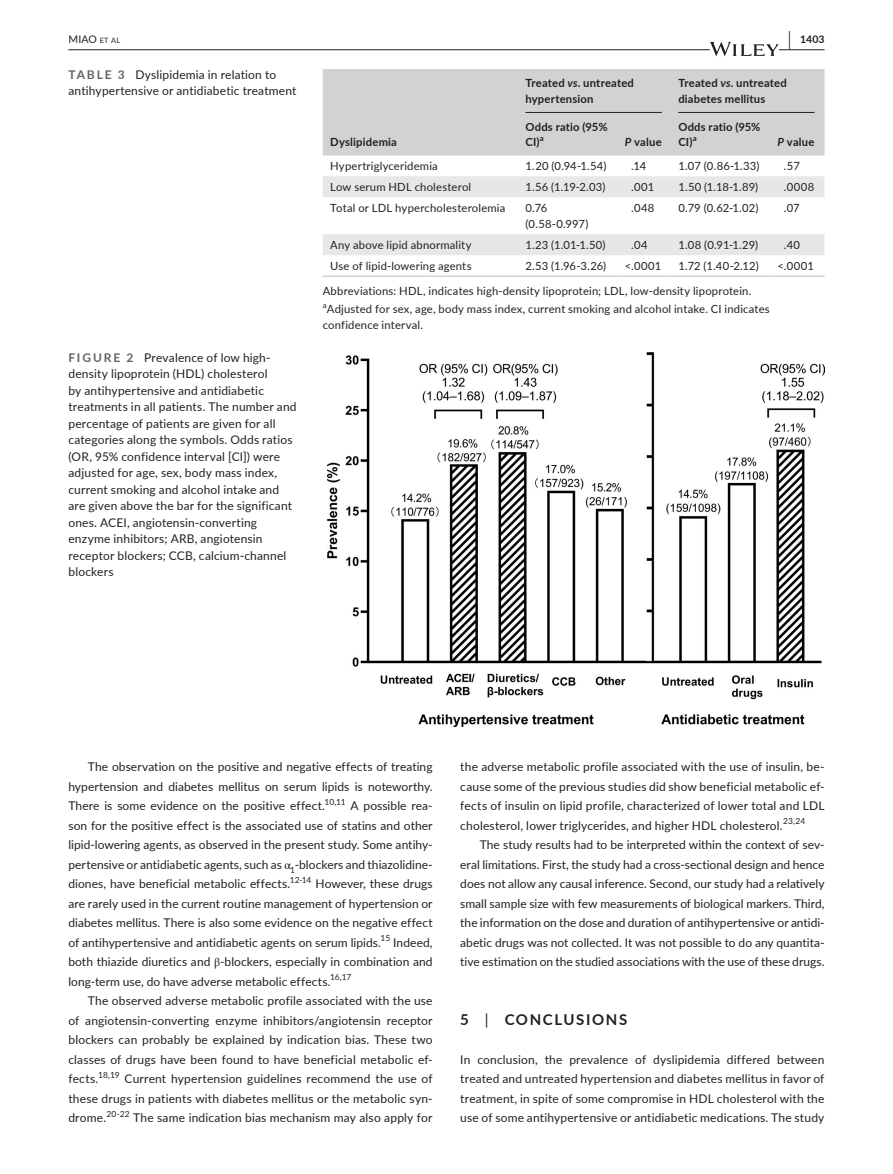
<style>
.page{position:relative;width:893px;height:1174px;background:#fff}
.page>*{position:absolute;margin:0;border:0;box-sizing:border-box;transform-origin:0 0}
.t1{font:700 15px "Lato";letter-spacing:.11em;color:#231f20}
.t2{font:12px/19.5px "Lato";letter-spacing:.01em;color:#231f20;text-align:justify}
.t3{font:11.25px/15.8px "Lato";letter-spacing:.015em;color:#231f20}
.t4{font:700 11.25px/15.8px "Lato";letter-spacing:.015em;color:#231f20}
.t5{font:10.5px "Lato";color:#231f20}
.t6{font:700 10.5px "Lato";color:#231f20}
.t7{font:8.4px "Lato";letter-spacing:-.015em;color:#231f20}
.t8{font:700 7.8px "Lato";color:#231f20}
.t9{font:7.8px "Lato";color:#231f20}
.s1{font-size:7.35px}
.s2{font-size:19.5px}
.s3{font-weight:700;color:#636366}
.s4{font-style:italic}
.s5{font-family:"STIX"}
.s6{font-weight:400}
</style>
<div class="page">
<hr style="left:68px;top:49px;width:756px;height:1px;background:#231f20">
<svg style="left:710px;top:42px;width:69px;height:14px"></svg>
<div style="left:323px;top:69px;width:501px;height:87px;background:#d1d2d4"></div>
<svg style="left:323px;top:176px;width:501px;height:79px"></svg>
<hr style="left:323px;top:275px;width:195px;height:2px;background:#d1d2d4">
<hr style="left:518px;top:275px;width:99px;height:2px;background:#d1d2d4">
<hr style="left:617px;top:275px;width:54px;height:2px;background:#d1d2d4">
<hr style="left:671px;top:275px;width:99px;height:2px;background:#d1d2d4">
<hr style="left:770px;top:275px;width:54px;height:2px;background:#d1d2d4">
<hr style="left:525px;top:112px;width:137px;height:1px;background:#231f20">
<hr style="left:678px;top:112px;width:136px;height:1px;background:#231f20">
<img style="left:327px;top:352px;width:497px;height:374px">
<p class="t5" style="left:68px;top:31px;width:53px">MIAO <span class="s1">et al</span></p>
<p class="t6" style="left:789px;top:31px;width:37px"><span class="s2">|</span> 1403</p>
<p class="t2" style="left:68px;top:66px;width:230px;line-height:16.5px"><span class="s3">TABLE 3</span> Dyslipidemia in relation to antihypertensive or antidiabetic treatment</p>
<p class="t2" style="left:68px;top:349px;width:230px;line-height:16.5px;text-align:left"><span class="s3">FIGURE 2</span> Prevalence of low high&shy;density lipoprotein (HDL) cholesterol<br>by antihypertensive and antidiabetic treatments in all patients. The number and percentage of patients are given for all categories along the symbols. Odds ratios (OR, 95% confidence interval [CI]) were adjusted for age, sex, body mass index, current smoking and alcohol intake and are given above the bar for the significant ones. ACEI, angiotensin-converting enzyme inhibitors; ARB, angiotensin receptor blockers; CCB, calcium-channel blockers</p>
<p class="t4" style="left:330px;top:134px;width:68px">Dyslipidemia</p>
<p class="t4" style="left:525px;top:75px;width:110px">Treated <span class="s4">vs</span>. untreated hypertension</p>
<p class="t4" style="left:678px;top:75px;width:110px">Treated <span class="s4">vs</span>. untreated diabetes mellitus</p>
<p class="t4" style="left:525px;top:118px;width:84px">Odds ratio (95%<br>CI)</p>
<p class="t4" style="left:678px;top:118px;width:84px">Odds ratio (95%<br>CI)</p>
<p class="t8" style="left:540px;top:133px;width:5px">a</p>
<p class="t4" style="left:625px;top:134px;width:38px"><span class="s4">P</span> value</p>
<p class="t8" style="left:693px;top:133px;width:5px">a</p>
<p class="t4" style="left:778px;top:134px;width:38px"><span class="s4">P</span> value</p>
<p class="t3" style="left:330px;top:158px;width:109px">Hypertriglyceridemia</p>
<p class="t3" style="left:526px;top:158px;width:82px">1.20 (0.94-1.54)</p>
<p class="t3" style="left:631px;top:158px;width:17px">.14</p>
<p class="t3" style="left:678px;top:158px;width:83px">1.07 (0.86-1.33)</p>
<p class="t3" style="left:784px;top:158px;width:18px">.57</p>
<p class="t3" style="left:330px;top:179px;width:143px">Low serum HDL cholesterol</p>
<p class="t3" style="left:526px;top:179px;width:81px">1.56 (1.19-2.03)</p>
<p class="t3" style="left:631px;top:179px;width:25px">.001</p>
<p class="t3" style="left:678px;top:179px;width:81px">1.50 (1.18-1.89)</p>
<p class="t3" style="left:784px;top:179px;width:32px">.0008</p>
<p class="t3" style="left:330px;top:200px;width:177px">Total or LDL hypercholesterolemia</p>
<p class="t3" style="left:525px;top:200px;width:65px">0.76 (0.58-0.997)</p>
<p class="t3" style="left:631px;top:200px;width:25px">.048</p>
<p class="t3" style="left:678px;top:200px;width:82px">0.79 (0.62-1.02)</p>
<p class="t3" style="left:784px;top:200px;width:17px">.07</p>
<p class="t3" style="left:330px;top:237px;width:143px">Any above lipid abnormality</p>
<p class="t3" style="left:526px;top:237px;width:82px">1.23 (1.01-1.50)</p>
<p class="t3" style="left:631px;top:237px;width:18px">.04</p>
<p class="t3" style="left:678px;top:237px;width:81px">1.08 (0.91-1.29)</p>
<p class="t3" style="left:784px;top:237px;width:18px">.40</p>
<p class="t3" style="left:330px;top:258px;width:143px">Use of lipid-lowering agents</p>
<p class="t3" style="left:525px;top:258px;width:82px">2.53 (1.96-3.26)</p>
<p class="t3" style="left:625px;top:258px;width:38px">&lt;.0001</p>
<p class="t3" style="left:678px;top:258px;width:82px">1.72 (1.40-2.12)</p>
<p class="t3" style="left:778px;top:258px;width:38px">&lt;.0001</p>
<p class="t3" style="left:323px;top:282px;width:430px">Abbreviations: HDL, indicates high-density lipoprotein; LDL, low-density lipoprotein.</p>
<p class="t9" style="left:323px;top:299px;width:5px">a</p>
<p class="t3" style="left:323px;top:300px;width:449px;text-indent:4px">Adjusted for sex, age, body mass index, current smoking and alcohol intake. CI indicates confidence interval.</p>
<p class="t2" style="left:68px;top:756px;width:366px;text-indent:20px">The observation on the positive and negative effects of treating hypertension and diabetes mellitus on serum lipids is noteworthy.<br>There is some evidence on the positive effect.<sup>10,11</sup> A possible rea&shy;son for the positive effect is the associated use of statins and other lipid-lowering agents, as observed in the present study. Some antihy&shy;pertensive or antidiabetic agents, such as <span class="s5">α</span><sub>1</sub>-blockers and thiazolidine&shy;diones, have beneficial metabolic effects.</p>
<p class="t7" style="left:290px;top:874px;width:23px">12-14</p>
<p class="t2" style="left:68px;top:873px;width:366px;text-indent:247px">However, these drugs are rarely used in the current routine management of hypertension or diabetes mellitus. There is also some evidence on the negative effect of antihypertensive and antidiabetic agents on serum lipids.</p>
<p class="t7" style="left:381px;top:932px;width:11px">15</p>
<p class="t2" style="left:68px;top:932px;width:366px;text-indent:325px">Indeed, both thiazide diuretics and <span class="s5">β</span>-blockers, especially in combination and long-term use, do have adverse metabolic effects.</p>
<p class="t7" style="left:330px;top:971px;width:23px">16,17</p>
<p class="t2" style="left:68px;top:990px;width:366px;text-indent:20px">The observed adverse metabolic profile associated with the use of angiotensin-converting enzyme inhibitors/angiotensin receptor blockers can probably be explained by indication bias. These two classes of drugs have been found to have beneficial metabolic ef&shy;fects.<sup>18,19</sup> Current hypertension guidelines recommend the use of these drugs in patients with diabetes mellitus or the metabolic syn&shy;drome.<sup>20-22</sup> The same indication bias mechanism may also apply for</p>
<p class="t2" style="left:460px;top:756px;width:366px">the adverse metabolic profile associated with the use of insulin, be&shy;cause some of the previous studies did show beneficial metabolic ef&shy;fects of insulin on lipid profile, characterized of lower total and LDL cholesterol, lower triglycerides, and higher HDL cholesterol.<sup>23,24</sup></p>
<p class="t2" style="left:460px;top:834px;width:366px;text-indent:20px">The study results had to be interpreted within the context of sev&shy;eral limitations. First, the study had a cross-sectional design and hence does not allow any causal inference. Second, our study had a relatively small sample size with few measurements of biological markers. Third, the information on the dose and duration of antihypertensive or antidi&shy;abetic drugs was not collected. It was not possible to do any quantita&shy;tive estimation on the studied associations with the use of these drugs.</p>
<p class="t1" style="left:460px;top:1008px;width:168px">5 <span class="s6">|</span> CONCLUSIONS</p>
<p class="t2" style="left:460px;top:1049px;width:366px">In conclusion, the prevalence of dyslipidemia differed between treated and untreated hypertension and diabetes mellitus in favor of treatment, in spite of some compromise in HDL cholesterol with the use of some antihypertensive or antidiabetic medications. The study</p>
</div>
